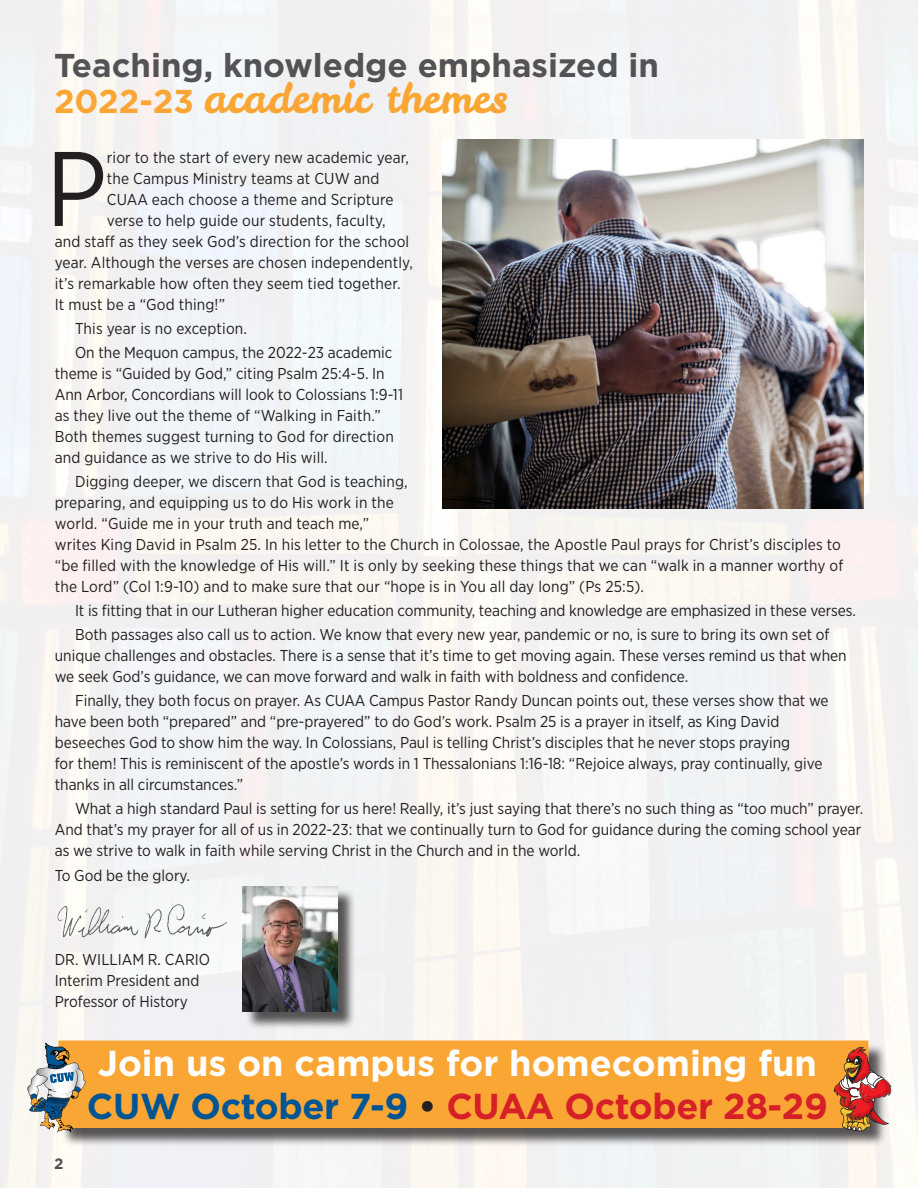
<style>
.page{position:relative;width:918px;height:1188px;background:#fff}
.page>*{position:absolute;margin:0;border:0;box-sizing:border-box;transform-origin:0 0}
.t1{font:105.75px "Gotham Narrow";color:#231f20}
.Header_2{font:42px "Leckerli One";color:#faa634}
.Tiny_Header{font:700 36px "Gotham";color:#fff}
.Tiny_Header-2{font:700 36px "Gotham";letter-spacing:-.01em;color:#d62028}
.Header_2-2{font:700 33px "Gotham";color:#535355}
.Tiny_Header-3{font:15.75px/21px "Gotham Narrow";color:#231f20}
.t2{font:700 15px "Gotham";color:#535355}
.s1{font-family:"Gotham";font-weight:700;font-size:33px}
.s2{color:#005595}
.s3{color:#231f20}
</style>
<div class="page">
<img style="left:0;top:0;width:918px;height:1188px">
<img style="left:443px;top:139px;width:421px;height:370px">
<div style="left:245px;top:889px;width:111px;height:141px;background:#231f20;opacity:.75"></div>
<img style="left:242px;top:886px;width:96px;height:125px">
<img style="left:54px;top:902px;width:182px;height:39px">
<div style="left:61px;top:1043px;width:826px;height:103px;background:#231f20;opacity:.75"></div>
<div style="left:58px;top:1041px;width:810px;height:87px;background:#faa634"></div>
<svg style="left:27px;top:1043px;width:59px;height:89px"></svg>
<svg style="left:834px;top:1047px;width:58px;height:85px"></svg>
<p class="Header_2-2" style="left:54px;top:44px;width:607px">Teaching, knowledge emphasized in</p>
<p class="Header_2" style="left:54px;top:70px;width:455px"><span class="s1">2022-23</span> academic themes</p>
<p class="t1" style="left:46px;top:123px;width:63px">P</p>
<p class="Tiny_Header-3" style="left:107px;top:147px;width:303px">rior to the start of every new academic year,</p>
<p class="Tiny_Header-3" style="left:107px;top:168px;width:274px">the Campus Ministry teams at CUW and</p>
<p class="Tiny_Header-3" style="left:107px;top:189px;width:288px">CUAA each choose a theme and Scripture</p>
<p class="Tiny_Header-3" style="left:107px;top:210px;width:280px">verse to help guide our students, faculty,</p>
<p class="Tiny_Header-3" style="left:55px;top:231px;width:356px">and staff as they seek God’s direction for the school</p>
<p class="Tiny_Header-3" style="left:55px;top:252px;width:360px">year. Although the verses are chosen independently,</p>
<p class="Tiny_Header-3" style="left:55px;top:273px;width:347px">it’s remarkable how often they seem tied together.</p>
<p class="Tiny_Header-3" style="left:55px;top:294px;width:172px">It must be a “God thing!”</p>
<p class="Tiny_Header-3" style="left:75px;top:318px;width:173px">This year is no exception.</p>
<p class="Tiny_Header-3" style="left:55px;top:342px;width:350px;text-indent:20px">On the Mequon campus, the 2022-23 academic theme is “Guided by God,” citing Psalm 25:4-5. In Ann Arbor, Concordians will look to Colossians 1:9-11 as they live out the theme of “Walking in Faith.” Both themes suggest turning to God for direction and guidance as we strive to do His will.</p>
<p class="Tiny_Header-3" style="left:55px;top:471px;width:790px;text-indent:20px">Digging deeper, we discern that God is teaching,<br>preparing, and equipping us to do His work in the<br>world. “Guide me in your truth and teach me,”<br>writes King David in Psalm 25. In his letter to the Church in Colossae, the Apostle Paul prays for Christ’s disciples to “be filled with the knowledge of His will.” It is only by seeking these things that we can “walk in a manner worthy of the Lord” (Col 1:9-10) and to make sure that our “hope is in You all day long” (Ps 25:5).</p>
<p class="Tiny_Header-3" style="left:75px;top:600px;width:783px">It is fitting that in our Lutheran higher education community, teaching and knowledge are emphasized in these verses.</p>
<p class="Tiny_Header-3" style="left:55px;top:624px;width:793px;text-indent:20px">Both passages also call us to action. We know that every new year, pandemic or no, is sure to bring its own set of unique challenges and obstacles. There is a sense that it’s time to get moving again. These verses remind us that when we seek God’s guidance, we can move forward and walk in faith with boldness and confidence.</p>
<p class="Tiny_Header-3" style="left:75px;top:690px;width:755px">Finally, they both focus on prayer. As CUAA Campus Pastor Randy Duncan points out, these verses show that we</p>
<p class="Tiny_Header-3" style="left:55px;top:711px;width:769px">have been both “prepared” and “pre-prayered” to do God’s work. Psalm 25 is a prayer in itself, as King David beseeches God to show him the way. In Colossians, Paul is telling Christ’s disciples that he never stops praying<br>for them! This is reminiscent of the apostle’s words in 1 Thessalonians 1:16-18: “Rejoice always, pray continually, give thanks in all circumstances.”</p>
<p class="Tiny_Header-3" style="left:55px;top:798px;width:810px;text-align:justify;text-indent:20px">What a high standard Paul is setting for us here! Really, it’s just saying that there’s no such thing as “too much” prayer.<br>And that’s my prayer for all of us in 2022-23: that we continually turn to God for guidance during the coming school year as we strive to walk in faith while serving Christ in the Church and in the world.</p>
<p class="Tiny_Header-3" style="left:55px;top:865px;width:137px">To God be the glory.</p>
<p class="Tiny_Header-3" style="left:55px;top:949px;width:157px">DR. WILLIAM R. CARIO</p>
<p class="Tiny_Header-3" style="left:55px;top:970px;width:146px">Interim President and</p>
<p class="Tiny_Header-3" style="left:55px;top:991px;width:134px">Professor of History</p>
<p class="t2" style="left:54px;top:1153px;width:11px">2</p>
<p class="Tiny_Header" style="left:98px;top:1039px;width:721px">Join us on campus for homecoming fun</p>
<p class="Tiny_Header-2" style="left:87px;top:1083px;width:742px"><span class="s2">CUW October 7-9</span> <span class="s3">•</span> CUAA October 28-29</p>
</div>
